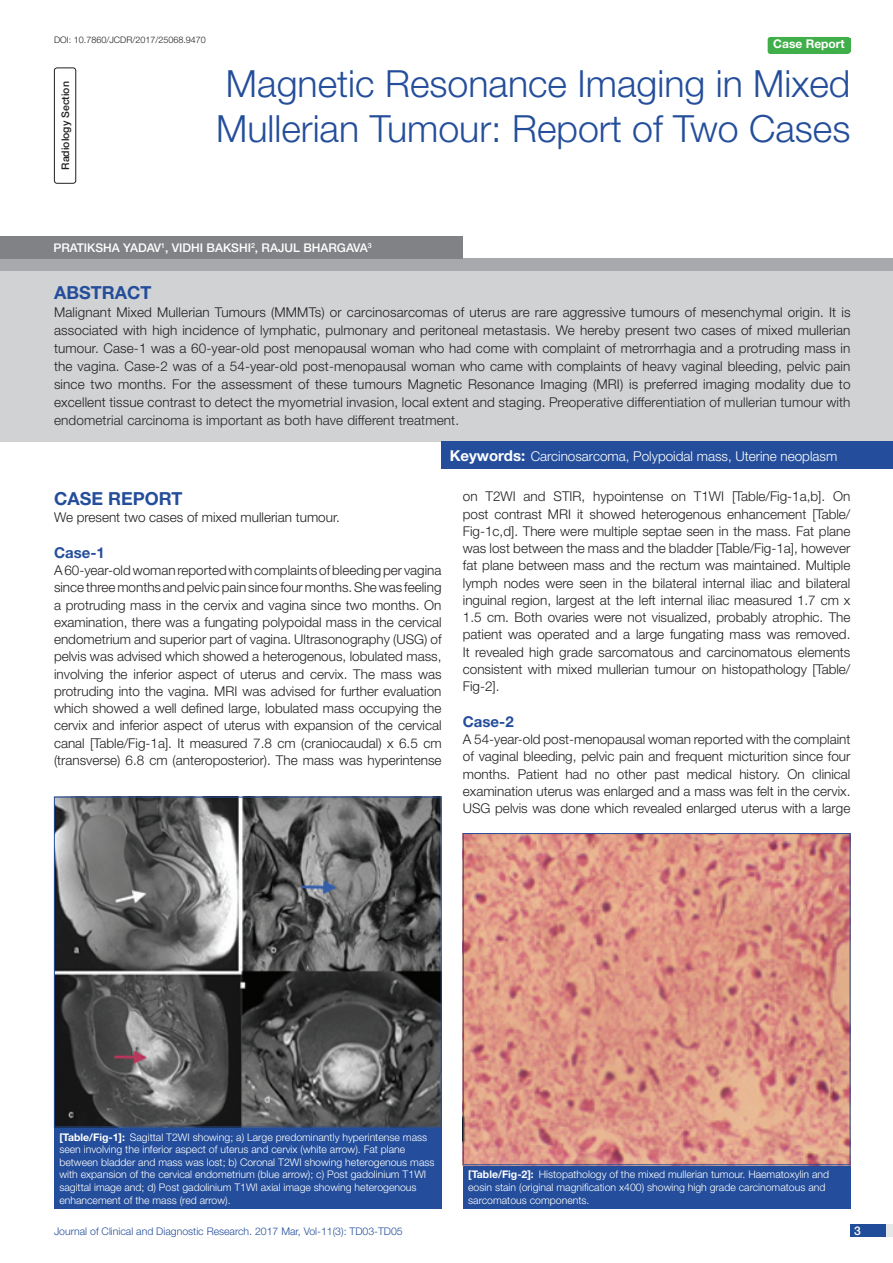
<style>
.page{position:relative;width:893px;height:1263px;background:#fff}
.page>*{position:absolute;margin:0;border:0;box-sizing:border-box;transform-origin:0 0}
.t1{font:300 37.5px/45px "Helvetica Neue";color:#244e9b}
.Heading{font:700 18px "Helvetica Neue";color:#244e9b}
.Abstract_head{font:700 18px "Helvetica Neue";color:#244e9b}
.HEAD_2{font:700 15px "Helvetica Neue";color:#244e9b}
.Body_text{font:300 13.5px/17.2px "Helvetica Neue";color:#231f20;text-align:justify}
.Abstract_Text{font:300 13.5px/18px "Helvetica Neue";letter-spacing:.01em;color:#231f20;text-align:justify}
.Key_words{font:300 13.5px "Helvetica Neue";color:#fff}
.Author{font:500 12px "Helvetica Neue";color:#fff}
.t2{font:700 12px "Helvetica Neue";color:#fff}
.TABLE_FIG{font:300 10.5px/12.6px "Helvetica Neue";color:#fff}
.t3{font:300 10.5px "Helvetica Neue";color:#244e9b}
.section{font:500 10.5px "Helvetica Neue";color:#231f20}
.DOI{font:300 9px "Helvetica Neue";color:#231f20}
.s1{color:#262626}
.s2{font-weight:700;font-size:15px}
.s3{font-weight:700}
</style>
<div class="page">
<div style="left:850px;top:1224px;width:43px;height:13px;background:#e6e7e9"></div>
<div style="left:850px;top:1224px;width:35px;height:13px;background:#214c99"></div>
<div style="left:768px;top:37px;width:82px;height:17px;background:#40ae49;border-radius:3px"></div>
<div style="left:767px;top:39px;width:83px;height:13px;background:#40ae49"></div>
<div style="left:54px;top:68px;width:22px;height:116px;border:1px solid #231f20;border-radius:3px"></div>
<div style="left:0;top:259px;width:893px;height:12px;background:#a8a9ad"></div>
<div style="left:0;top:271px;width:893px;height:170px;background:#d1d2d4"></div>
<div style="left:442px;top:441px;width:451px;height:28px;background:#244e9b"></div>
<div style="left:0;top:236px;width:463px;height:23px;background:#808285"></div>
<div style="left:54px;top:1127px;width:388px;height:82px;background:#244e9b"></div>
<div style="left:463px;top:1165px;width:387px;height:44px;background:#244e9b"></div>
<img style="left:56px;top:799px;width:384px;height:326px">
<div style="left:54px;top:797px;width:388px;height:330px;border:1px solid #244e9b"></div>
<img style="left:465px;top:835px;width:383px;height:328px">
<div style="left:463px;top:833px;width:387px;height:332px;border:1px solid #244e9b"></div>
<p class="DOI" style="left:54px;top:35px;width:153px">DOI: 10.7860/JCDR/2017/25068.9470</p>
<p class="t2" style="left:773px;top:37px;width:73px">Case Report</p>
<p class="section" style="left:59px;top:170px;width:90px;rotate:-90deg">Radiology Section</p>
<p class="t1" style="left:216px;top:60px;width:636px">Magnetic Resonance Imaging in Mixed<br>Mullerian Tumour: Report of Two Cases</p>
<p class="Author" style="left:53px;top:241px;width:320px">PRATIKSHA YADAV<sup>1</sup>, VIDHI BAKSHI<sup>2</sup>, RAJUL BHARGAVA<sup>3</sup></p>
<p class="Abstract_head" style="left:54px;top:281px;width:38px">Abstract</p>
<p class="Abstract_Text" style="left:54px;top:303px;width:798px">Malignant Mixed Mullerian Tumours (MMMTs) or carcinosarcomas of uterus are rare aggressive tumours of mesenchymal origin. It is associated with high incidence of lymphatic, pulmonary and peritoneal metastasis. We hereby present two cases of mixed mullerian tumour. Case-1 was a 60-year-old post menopausal woman who had come with complaint of metrorrhagia and a protruding mass in the vagina. Case-2 was of a 54-year-old post-menopausal woman who came with complaints of heavy vaginal bleeding, pelvic pain since two months. For the assessment of these tumours Magnetic Resonance Imaging (MRI) is preferred imaging modality due to excellent tissue contrast to detect the myometrial invasion, local extent and staging. <span class="s1">Preoperative differentiation of mullerian tumour with endometrial carcinoma is important as both have different treatment.</span></p>
<p class="Key_words" style="left:450px;top:448px;width:389px"><span class="s2">Keywords:</span> Carcinosarcoma, Polypoidal mass, Uterine neoplasm</p>
<p class="Heading" style="left:54px;top:487px;width:130px">CASE REPORT</p>
<p class="Body_text" style="left:54px;top:508px;width:287px">We present two cases of mixed mullerian tumour.</p>
<p class="HEAD_2" style="left:54px;top:543px;width:52px">Case-1</p>
<p class="Body_text" style="left:54px;top:561px;width:389px">A 60-year-old woman reported with complaints of bleeding per vagina since three months and pelvic pain since four months. She was feeling a protruding mass in the cervix and vagina since two months. On examination, there was a fungating polypoidal mass in the cervical endometrium and superior part of vagina. Ultrasonography (USG) of pelvis was advised which showed a heterogenous, lobulated mass, involving the inferior aspect of uterus and cervix. The mass was protruding into the vagina. MRI was advised for further evaluation which showed a well defined large, lobulated mass occupying the cervix and inferior aspect of uterus with expansion of the cervical canal [Table/Fig-1a]. It measured 7.8 cm (craniocaudal) x 6.5 cm (transverse) 6.8 cm (anteroposterior). The mass was hyperintense</p>
<p class="Body_text" style="left:463px;top:488px;width:389px">on T2WI and STIR, hypointense on T1WI [Table/Fig-1a,b]. On post contrast MRI it showed heterogenous enhancement [Table/ Fig-1c,d]. There were multiple septae seen in the mass. Fat plane was lost between the mass and the bladder [Table/Fig-1a], however fat plane between mass and the rectum was maintained. Multiple lymph nodes were seen in the bilateral internal iliac and bilateral inguinal region, largest at the left internal iliac measured 1.7 cm x 1.5 cm. Both ovaries were not visualized, probably atrophic. The patient was operated and a large fungating mass was removed.<br>It revealed high grade sarcomatous and carcinomatous elements consistent with mixed mullerian tumour on histopathology [Table/ Fig-2].</p>
<p class="HEAD_2" style="left:463px;top:712px;width:52px">Case-2</p>
<p class="Body_text" style="left:463px;top:730px;width:389px">A 54-year-old post-menopausal woman reported with the complaint of vaginal bleeding, pelvic pain and frequent micturition since four months. Patient had no other past medical history. On clinical examination uterus was enlarged and a mass was felt in the cervix.<br>USG pelvis was done which revealed enlarged uterus with a large</p>
<p class="TABLE_FIG" style="left:59px;top:1130px;width:377px"><span class="s3">[Table/Fig-1]:</span> Sagittal T2WI showing; a) Large predominantly hyperintense mass seen involving the inferior aspect of uterus and cervix (white arrow). Fat plane between bladder and mass was lost; b) Coronal T2WI showing heterogenous mass with expansion of the cervical endometrium (blue arrow); c) Post gadolinium T1WI sagittal image and; d) Post gadolinium T1WI axial image showing heterogenous enhancement of the mass (red arrow).</p>
<p class="TABLE_FIG" style="left:468px;top:1168px;width:363px"><span class="s3">[Table/Fig-2]:</span> Histopathology of the mixed mullerian tumour. Haematoxylin and eosin stain (original magnification x400) showing high grade carcinomatous and sarcomatous components.</p>
<p class="t3" style="left:54px;top:1225px;width:350px">Journal of Clinical and Diagnostic Research. 2017 Mar, Vol-11(3): TD03-TD05</p>
<p class="Author" style="left:854px;top:1223px;width:8px">3</p>
</div>
